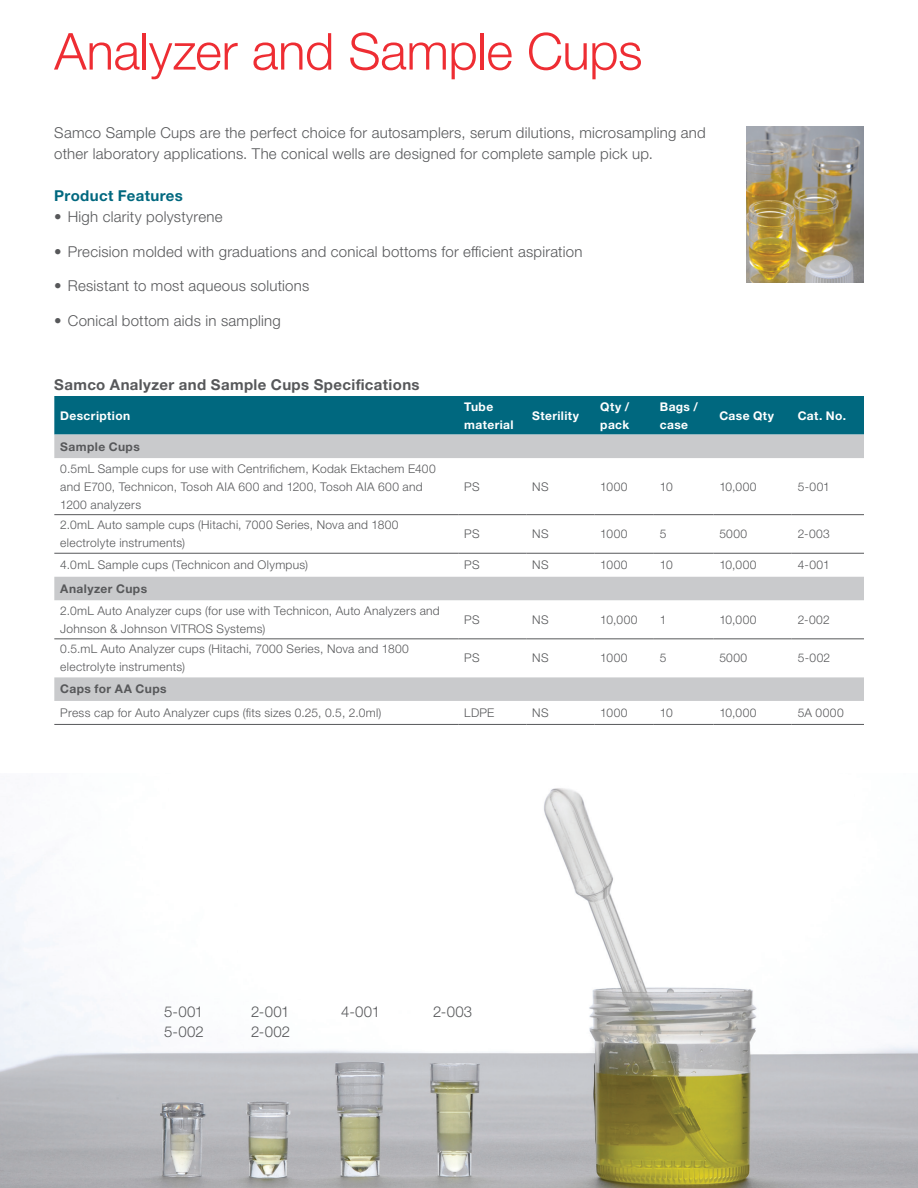
<style>
.page{position:relative;width:918px;height:1188px;background:#fff}
.page>*{position:absolute;margin:0;border:0;box-sizing:border-box;transform-origin:0 0}
.Headline{font:300 51px "Helvetica Neue LTW1 G";letter-spacing:-.01em;color:#ee2d33}
.Body_Copy{font:300 15px/21px "Helvetica Neue LTW1 G";letter-spacing:.015em;color:#57585a}
.Table_Title{font:700 15px "Helvetica Neue LTW1 G";letter-spacing:.025em;color:#57585a}
.Table_footnote{font:300 15px "Helvetica Neue LTW1 G";letter-spacing:.015em;color:#57585a}
.Content_Header{font:700 15px "Helvetica Neue LTW1 G";letter-spacing:.025em;color:#00687f}
.Table_Text_-_Left{font:300 12px/18px "Helvetica Neue LTW1 G";letter-spacing:.025em;color:#57585a}
.Title_Row_-_Left{font:700 12px/18px "Helvetica Neue LTW1 G";letter-spacing:.03em;color:#fff}
.Section_Group{font:700 12px "Helvetica Neue LTW1 G";letter-spacing:.035em;color:#57585a}
</style>
<div class="page">
<img style="left:0;top:788px;width:918px;height:400px">
<img style="left:747px;top:127px;width:117px;height:155px">
<div style="left:54px;top:396px;width:810px;height:39px;background:#00687f"></div>
<svg style="left:54px;top:435px;width:810px;height:266px"></svg>
<hr style="left:54px;top:514px;width:404px;height:1px;background:#57585a">
<hr style="left:458px;top:514px;width:68px;height:1px;background:#57585a">
<hr style="left:526px;top:514px;width:68px;height:1px;background:#57585a">
<hr style="left:594px;top:514px;width:60px;height:1px;background:#57585a">
<hr style="left:654px;top:514px;width:59px;height:1px;background:#57585a">
<hr style="left:713px;top:514px;width:79px;height:1px;background:#57585a">
<hr style="left:792px;top:514px;width:72px;height:1px;background:#57585a">
<hr style="left:54px;top:553px;width:404px;height:1px;background:#57585a">
<hr style="left:458px;top:553px;width:68px;height:1px;background:#57585a">
<hr style="left:526px;top:553px;width:68px;height:1px;background:#57585a">
<hr style="left:594px;top:553px;width:60px;height:1px;background:#57585a">
<hr style="left:654px;top:553px;width:59px;height:1px;background:#57585a">
<hr style="left:713px;top:553px;width:79px;height:1px;background:#57585a">
<hr style="left:792px;top:553px;width:72px;height:1px;background:#57585a">
<hr style="left:54px;top:639px;width:404px;height:1px;background:#57585a">
<hr style="left:458px;top:639px;width:68px;height:1px;background:#57585a">
<hr style="left:526px;top:639px;width:68px;height:1px;background:#57585a">
<hr style="left:594px;top:639px;width:60px;height:1px;background:#57585a">
<hr style="left:654px;top:639px;width:59px;height:1px;background:#57585a">
<hr style="left:713px;top:639px;width:79px;height:1px;background:#57585a">
<hr style="left:792px;top:639px;width:72px;height:1px;background:#57585a">
<hr style="left:54px;top:724px;width:404px;height:1px;background:#57585a">
<hr style="left:458px;top:724px;width:68px;height:1px;background:#57585a">
<hr style="left:526px;top:724px;width:68px;height:1px;background:#57585a">
<hr style="left:594px;top:724px;width:60px;height:1px;background:#57585a">
<hr style="left:654px;top:724px;width:59px;height:1px;background:#57585a">
<hr style="left:713px;top:724px;width:79px;height:1px;background:#57585a">
<hr style="left:792px;top:724px;width:72px;height:1px;background:#57585a">
<p class="Headline" style="left:54px;top:20px;width:590px">Analyzer and Sample Cups</p>
<p class="Body_Copy" style="left:54px;top:122px;width:653px">Samco Sample Cups are the perfect choice for autosamplers, serum dilutions, microsampling and other laboratory applications. The conical wells are designed for complete sample pick up.</p>
<p class="Content_Header" style="left:54px;top:186px;width:130px">Product Features</p>
<p class="Body_Copy" style="left:54px;top:206px;width:170px">• High clarity polystyrene</p>
<p class="Body_Copy" style="left:54px;top:241px;width:530px">• Precision molded with graduations and conical bottoms for efficient aspiration</p>
<p class="Body_Copy" style="left:54px;top:275px;width:257px">• Resistant to most aqueous solutions</p>
<p class="Body_Copy" style="left:54px;top:310px;width:228px">• Conical bottom aids in sampling</p>
<p class="Table_Title" style="left:54px;top:375px;width:367px">Samco Analyzer and Sample Cups Specifications</p>
<p class="Title_Row_-_Left" style="left:60px;top:406px;width:71px">Description</p>
<p class="Title_Row_-_Left" style="left:464px;top:397px;width:51px">Tube material</p>
<p class="Title_Row_-_Left" style="left:532px;top:406px;width:48px">Sterility</p>
<p class="Title_Row_-_Left" style="left:600px;top:397px;width:31px">Qty / pack</p>
<p class="Title_Row_-_Left" style="left:660px;top:397px;width:40px">Bags / case</p>
<p class="Title_Row_-_Left" style="left:719px;top:406px;width:56px">Case Qty</p>
<p class="Title_Row_-_Left" style="left:798px;top:406px;width:50px">Cat. No.</p>
<p class="Section_Group" style="left:60px;top:439px;width:81px">Sample Cups</p>
<p class="Table_Text_-_Left" style="left:60px;top:459px;width:377px">0.5mL Sample cups for use with Centrifichem, Kodak Ektachem E400 and E700, Technicon, Tosoh AIA 600 and 1200, Tosoh AIA 600 and<br>1200 analyzers</p>
<p class="Table_Text_-_Left" style="left:464px;top:477px;width:17px">PS</p>
<p class="Table_Text_-_Left" style="left:532px;top:477px;width:18px">NS</p>
<p class="Table_Text_-_Left" style="left:600px;top:477px;width:29px">1000</p>
<p class="Table_Text_-_Left" style="left:660px;top:477px;width:14px">10</p>
<p class="Table_Text_-_Left" style="left:719px;top:477px;width:39px">10,000</p>
<p class="Table_Text_-_Left" style="left:798px;top:477px;width:34px">5-001</p>
<p class="Table_Text_-_Left" style="left:60px;top:516px;width:340px">2.0mL Auto sample cups (Hitachi, 7000 Series, Nova and 1800 electrolyte instruments)</p>
<p class="Table_Text_-_Left" style="left:464px;top:525px;width:17px">PS</p>
<p class="Table_Text_-_Left" style="left:532px;top:525px;width:18px">NS</p>
<p class="Table_Text_-_Left" style="left:600px;top:525px;width:29px">1000</p>
<p class="Table_Text_-_Left" style="left:660px;top:525px;width:8px">5</p>
<p class="Table_Text_-_Left" style="left:719px;top:525px;width:29px">5000</p>
<p class="Table_Text_-_Left" style="left:798px;top:525px;width:34px">2-003</p>
<p class="Table_Text_-_Left" style="left:60px;top:556px;width:249px">4.0mL Sample cups (Technicon and Olympus)</p>
<p class="Table_Text_-_Left" style="left:464px;top:556px;width:17px">PS</p>
<p class="Table_Text_-_Left" style="left:532px;top:556px;width:18px">NS</p>
<p class="Table_Text_-_Left" style="left:600px;top:556px;width:29px">1000</p>
<p class="Table_Text_-_Left" style="left:660px;top:556px;width:14px">10</p>
<p class="Table_Text_-_Left" style="left:719px;top:556px;width:39px">10,000</p>
<p class="Table_Text_-_Left" style="left:798px;top:556px;width:34px">4-001</p>
<p class="Section_Group" style="left:60px;top:581px;width:88px">Analyzer Cups</p>
<p class="Table_Text_-_Left" style="left:60px;top:602px;width:381px">2.0mL Auto Analyzer cups (for use with Technicon, Auto Analyzers and</p>
<p class="Table_Text_-_Left" style="left:60px;top:620px;width:207px">Johnson &amp; Johnson VITROS Systems)</p>
<p class="Table_Text_-_Left" style="left:464px;top:611px;width:17px">PS</p>
<p class="Table_Text_-_Left" style="left:532px;top:611px;width:18px">NS</p>
<p class="Table_Text_-_Left" style="left:600px;top:611px;width:39px">10,000</p>
<p class="Table_Text_-_Left" style="left:660px;top:611px;width:8px">1</p>
<p class="Table_Text_-_Left" style="left:719px;top:611px;width:39px">10,000</p>
<p class="Table_Text_-_Left" style="left:798px;top:611px;width:34px">2-002</p>
<p class="Table_Text_-_Left" style="left:60px;top:640px;width:350px">0.5.mL Auto Analyzer cups (Hitachi, 7000 Series, Nova and 1800 electrolyte instruments)</p>
<p class="Table_Text_-_Left" style="left:464px;top:649px;width:17px">PS</p>
<p class="Table_Text_-_Left" style="left:532px;top:649px;width:18px">NS</p>
<p class="Table_Text_-_Left" style="left:600px;top:649px;width:29px">1000</p>
<p class="Table_Text_-_Left" style="left:660px;top:649px;width:8px">5</p>
<p class="Table_Text_-_Left" style="left:719px;top:649px;width:29px">5000</p>
<p class="Table_Text_-_Left" style="left:798px;top:649px;width:34px">5-002</p>
<p class="Section_Group" style="left:60px;top:682px;width:108px">Caps for AA Cups</p>
<p class="Table_Text_-_Left" style="left:60px;top:704px;width:323px">Press cap for Auto Analyzer cups (fits sizes 0.25, 0.5, 2.0ml)</p>
<p class="Table_Text_-_Left" style="left:464px;top:704px;width:32px">LDPE</p>
<p class="Table_Text_-_Left" style="left:532px;top:704px;width:18px">NS</p>
<p class="Table_Text_-_Left" style="left:600px;top:704px;width:29px">1000</p>
<p class="Table_Text_-_Left" style="left:660px;top:704px;width:14px">10</p>
<p class="Table_Text_-_Left" style="left:719px;top:704px;width:39px">10,000</p>
<p class="Table_Text_-_Left" style="left:798px;top:704px;width:47px">5A 0000</p>
<p class="Table_footnote" style="left:164px;top:1002px;width:41px">5-001</p>
<p class="Table_footnote" style="left:164px;top:1022px;width:41px">5-002</p>
<p class="Table_footnote" style="left:251px;top:1002px;width:40px">2-001</p>
<p class="Table_footnote" style="left:251px;top:1022px;width:40px">2-002</p>
<p class="Table_footnote" style="left:341px;top:1002px;width:41px">4-001</p>
<p class="Table_footnote" style="left:433px;top:1002px;width:41px">2-003</p>
</div>
